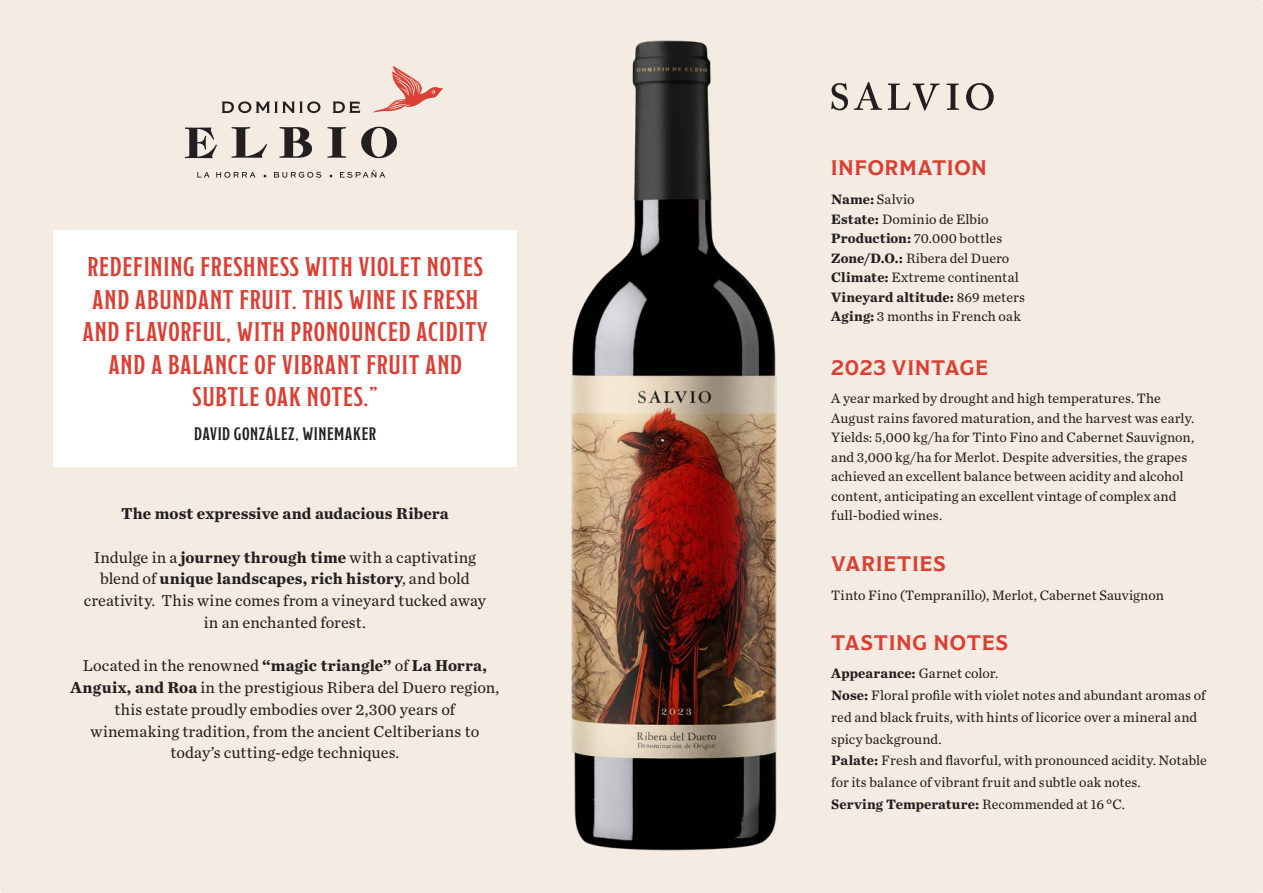
<style>
.page{position:relative;width:1263px;height:893px;background:#f4ece3}
.page>*{position:absolute;margin:0;border:0;box-sizing:border-box;transform-origin:0 0}
.destacado{font:300 27px/32.4px "Modesto Condensed";letter-spacing:.025em;color:#db3f33;text-align:center;scale:1.1 1}
.Estilo_de_párrafo_2{font:700 21px "Modesto Text";letter-spacing:.045em;color:#db3f33}
.destacado-2{font:300 18px "Modesto Condensed";letter-spacing:.025em;color:#231f20;scale:1.1 1}
.Estilo_de_párrafo_1{font:16.5px/21.8px "Chronicle Text G2";letter-spacing:.005em;color:#231f20;text-align:center}
.Estilo_de_párrafo_1-2{font:700 16.5px "Chronicle Text G2";letter-spacing:.005em;color:#231f20}
.Estilo_de_párrafo_1-3{font:14.25px/19.5px "Chronicle Text G2";letter-spacing:.005em;color:#231f20}
.Estilo_de_párrafo_1-4{font:700 14.25px "Chronicle Text G2";letter-spacing:.01em;color:#231f20}
.s1{font-weight:700}
.s2{font-weight:400}
</style>
<div class="page">
<div style="left:54px;top:230px;width:463px;height:237px;background:#fff"></div>
<svg style="left:185px;top:128px;width:32px;height:30px"></svg>
<svg style="left:361px;top:127px;width:36px;height:31px"></svg>
<svg style="left:279px;top:127px;width:33px;height:31px"></svg>
<svg style="left:231px;top:127px;width:36px;height:31px"></svg>
<svg style="left:327px;top:127px;width:19px;height:31px"></svg>
<svg style="left:197px;top:172px;width:13px;height:6px"></svg>
<svg style="left:216px;top:172px;width:39px;height:6px"></svg>
<svg style="left:274px;top:172px;width:47px;height:6px"></svg>
<svg style="left:340px;top:170px;width:45px;height:8px"></svg>
<svg style="left:372px;top:66px;width:71px;height:47px"></svg>
<svg style="left:222px;top:101px;width:98px;height:12px"></svg>
<svg style="left:333px;top:101px;width:27px;height:12px"></svg>
<img style="left:571px;top:40px;width:283px;height:811px">
<svg style="left:831px;top:83px;width:17px;height:27px"></svg>
<svg style="left:854px;top:82px;width:28px;height:28px"></svg>
<svg style="left:888px;top:84px;width:51px;height:27px"></svg>
<svg style="left:947px;top:84px;width:12px;height:26px"></svg>
<svg style="left:966px;top:83px;width:28px;height:27px"></svg>
<p class="destacado" style="left:82px;top:250px;width:370px">REDEFINING FRESHNESS WITH VIOLET NOTES AND ABUNDANT FRUIT. THIS WINE IS FRESH AND FLAVORFUL, WITH PRONOUNCED ACIDITY AND A BALANCE OF VIBRANT FRUIT AND SUBTLE OAK NOTES.”</p>
<p class="destacado-2" style="left:194px;top:423px;width:167px">DAVID GONZÁLEZ, WINEMAKER</p>
<p class="Estilo_de_párrafo_1-2" style="left:121px;top:500px;width:329px">The most expressive and audacious Ribera</p>
<p class="Estilo_de_párrafo_1" style="left:84px;top:545px;width:404px">Indulge in a <span class="s1">journey through time</span> with a captivating blend of <span class="s1">unique landscapes, rich history</span>, and bold creativity. This wine comes from a vineyard tucked away in an enchanted forest.</p>
<p class="Estilo_de_párrafo_1" style="left:70px;top:654px;width:430px">Located in the renowned <span class="s1">“magic triangle”</span> of <span class="s1">La Horra, Anguix, and Roa</span> in the prestigious Ribera del Duero region, this estate proudly embodies over 2,300 years of winemaking tradition, from the ancient Celtiberians to today’s cutting-edge techniques.</p>
<p class="Estilo_de_párrafo_2" style="left:831px;top:157px;width:157px">INFORMATION</p>
<p class="Estilo_de_párrafo_1-3" style="left:831px;top:189px;width:85px"><span class="s1">Name:</span> Salvio</p>
<p class="Estilo_de_párrafo_1-3" style="left:831px;top:208px;width:159px"><span class="s1">Estate:</span> Dominio de Elbio</p>
<p class="Estilo_de_párrafo_1-3" style="left:831px;top:228px;width:172px"><span class="s1">Production:</span> 70.000 bottles</p>
<p class="Estilo_de_párrafo_1-3" style="left:831px;top:247px;width:180px"><span class="s1">Zone/D.O.:</span> Ribera del Duero</p>
<p class="Estilo_de_párrafo_1-3" style="left:831px;top:267px;width:189px"><span class="s1">Climate:</span> Extreme continental</p>
<p class="Estilo_de_párrafo_1-4" style="left:831px;top:285px;width:195px">Vineyard altitude: <span class="s2">869 meters</span></p>
<p class="Estilo_de_párrafo_1-3" style="left:831px;top:306px;width:191px"><span class="s1">Aging:</span> 3 months in French oak</p>
<p class="Estilo_de_párrafo_2" style="left:831px;top:356px;width:158px">2023 VINTAGE</p>
<p class="Estilo_de_párrafo_1-3" style="left:831px;top:388px;width:364px">A year marked by drought and high temperatures. The August rains favored maturation, and the harvest was early.<br>Yields: 5,000 kg/ha for Tinto Fino and Cabernet Sauvignon, and 3,000 kg/ha for Merlot. Despite adversities, the grapes achieved an excellent balance between acidity and alcohol content, anticipating an excellent vintage of complex and full-bodied wines.</p>
<p class="Estilo_de_párrafo_2" style="left:831px;top:553px;width:116px">VARIETIES</p>
<p class="Estilo_de_párrafo_1-3" style="left:831px;top:584px;width:334px">Tinto Fino (Tempranillo), Merlot, Cabernet Sauvignon</p>
<p class="Estilo_de_párrafo_2" style="left:831px;top:631px;width:178px">TASTING NOTES</p>
<p class="Estilo_de_párrafo_1-3" style="left:831px;top:663px;width:169px"><span class="s1">Appearance:</span> Garnet color.</p>
<p class="Estilo_de_párrafo_1-3" style="left:831px;top:684px;width:376px;line-height:21.8px"><span class="s1">Nose:</span> Floral profile with violet notes and abundant aromas of red and black fruits, with hints of licorice over a mineral and spicy background.</p>
<p class="Estilo_de_párrafo_1-3" style="left:831px;top:749px;width:377px;line-height:21.8px"><span class="s1">Palate:</span> Fresh and flavorful, with pronounced acidity. Notable for its balance of vibrant fruit and subtle oak notes.</p>
<p class="Estilo_de_párrafo_1-4" style="left:831px;top:793px;width:295px">Serving Temperature: <span class="s2">Recommended at 16 °C.</span></p>
</div>
